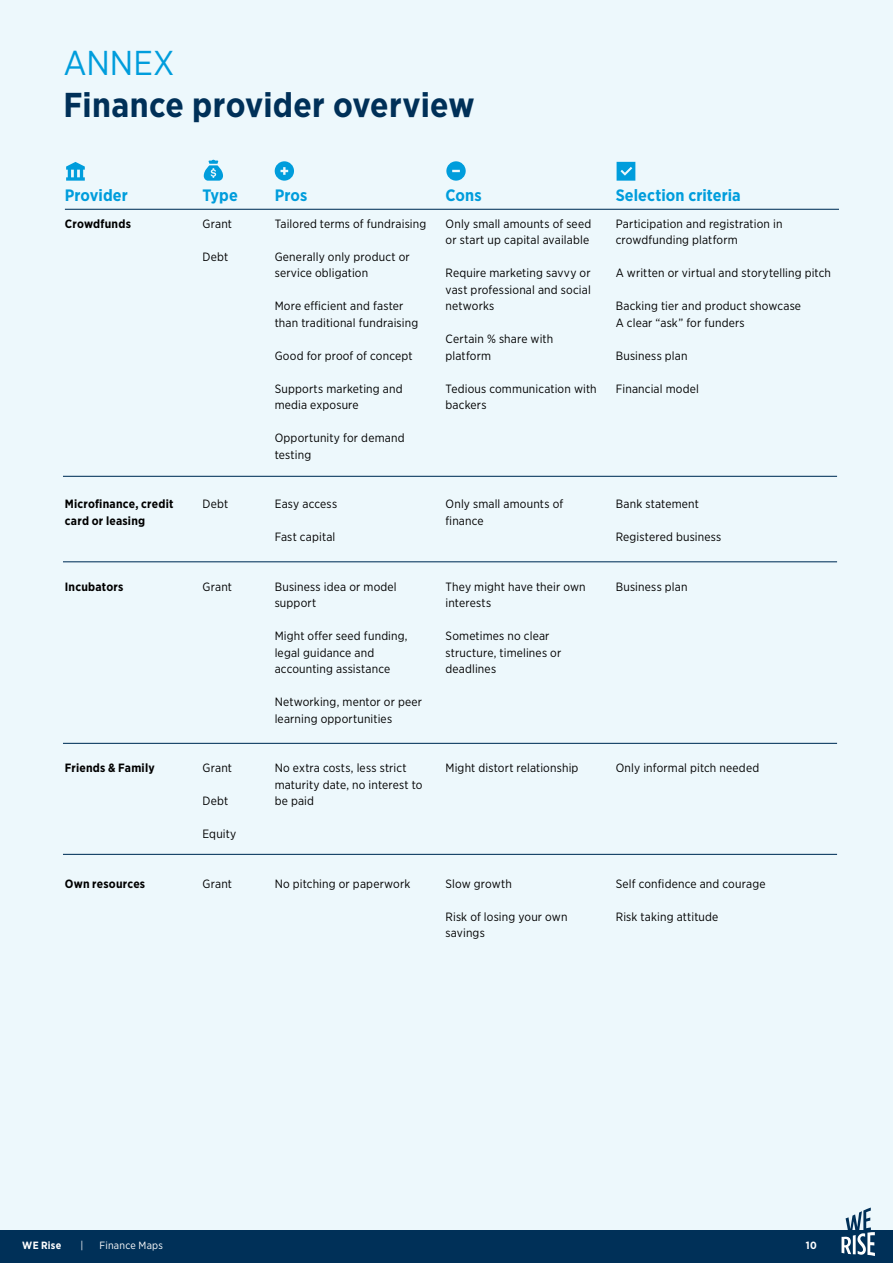
<style>
.page{position:relative;width:893px;height:1263px;background:#edf8fc}
.page>*{position:absolute;margin:0;border:0;box-sizing:border-box;transform-origin:0 0}
.t1{font:700 34.5px "Gotham Narrow";letter-spacing:.005em;color:#003058}
.t2{font:34.5px "Gotham Narrow";letter-spacing:.005em;color:#009ddc}
.t3{font:700 16.5px "Gotham Narrow";letter-spacing:.005em;color:#009ddc}
.t4{font:12px/16.5px "Gotham Narrow";letter-spacing:.015em;color:#000}
.t5{font:700 12px/16.5px "Gotham Narrow";letter-spacing:.02em;color:#000}
.t6{font:10.5px "Gotham Narrow";letter-spacing:.02em;color:#fff}
.t7{font:700 10.5px "Gotham Narrow";letter-spacing:.02em;color:#fff}
</style>
<div class="page">
<hr style="left:63px;top:476px;width:774px;height:1px;background:#003058">
<hr style="left:63px;top:561px;width:774px;height:1px;background:#003058">
<hr style="left:63px;top:743px;width:774px;height:1px;background:#003058">
<hr style="left:63px;top:854px;width:774px;height:1px;background:#003058">
<div style="left:0;top:1230px;width:893px;height:33px;background:#003058"></div>
<svg style="left:841px;top:1207px;width:34px;height:49px"></svg>
<hr style="left:65px;top:209px;width:774px;height:1px;background:#003058">
<svg style="left:66px;top:162px;width:19px;height:19px"></svg>
<svg style="left:446px;top:161px;width:20px;height:20px"></svg>
<svg style="left:275px;top:161px;width:19px;height:20px"></svg>
<svg style="left:617px;top:162px;width:18px;height:19px"></svg>
<svg style="left:204px;top:160px;width:19px;height:21px"></svg>
<h1 class="t2" style="left:63px;top:41px;width:113px">ANNEX</h1>
<h1 class="t1" style="left:63px;top:83px;width:413px">Finance provider overview</h1>
<h2 class="t3" style="left:65px;top:185px;width:64px">Provider</h2>
<h2 class="t3" style="left:202px;top:185px;width:37px">Type</h2>
<h2 class="t3" style="left:275px;top:185px;width:34px">Pros</h2>
<h2 class="t3" style="left:445px;top:185px;width:38px">Cons</h2>
<h2 class="t3" style="left:616px;top:185px;width:127px">Selection criteria</h2>
<p class="t4" style="left:202px;top:215px;width:31px">Grant</p>
<p class="t4" style="left:202px;top:248px;width:27px">Debt</p>
<p class="t5" style="left:65px;top:215px;width:68px">Crowdfunds</p>
<p class="t4" style="left:275px;top:215px;width:153px">Tailored terms of fundraising</p>
<p class="t4" style="left:275px;top:248px;width:137px">Generally only product or service obligation</p>
<p class="t4" style="left:275px;top:297px;width:145px">More efficient and faster than traditional fundraising</p>
<p class="t4" style="left:275px;top:347px;width:139px">Good for proof of concept</p>
<p class="t4" style="left:275px;top:380px;width:129px">Supports marketing and media exposure</p>
<p class="t4" style="left:275px;top:429px;width:131px">Opportunity for demand testing</p>
<p class="t4" style="left:275px;top:495px;width:64px">Easy access</p>
<p class="t4" style="left:275px;top:528px;width:62px">Fast capital</p>
<p class="t4" style="left:275px;top:578px;width:123px">Business idea or model support</p>
<p class="t4" style="left:275px;top:627px;width:134px">Might offer seed funding, legal guidance and accounting assistance</p>
<p class="t4" style="left:275px;top:693px;width:149px">Networking, mentor or peer learning opportunities</p>
<p class="t4" style="left:275px;top:759px;width:149px">No extra costs, less strict maturity date, no interest to be paid</p>
<p class="t4" style="left:446px;top:215px;width:147px">Only small amounts of seed or start up capital available</p>
<p class="t4" style="left:446px;top:264px;width:147px;text-align:justify">Require marketing savvy or vast professional and social networks</p>
<p class="t4" style="left:446px;top:330px;width:109px">Certain % share with platform</p>
<p class="t4" style="left:446px;top:380px;width:153px">Tedious communication with backers</p>
<p class="t4" style="left:616px;top:215px;width:168px">Participation and registration in crowdfunding platform</p>
<p class="t4" style="left:616px;top:264px;width:217px">A written or virtual and storytelling pitch</p>
<p class="t4" style="left:616px;top:297px;width:187px">Backing tier and product showcase<br>A clear “ask” for funders</p>
<p class="t4" style="left:616px;top:347px;width:73px">Business plan</p>
<p class="t4" style="left:616px;top:380px;width:85px">Financial model</p>
<p class="t5" style="left:65px;top:495px;width:110px">Microfinance, credit card or leasing</p>
<p class="t4" style="left:446px;top:495px;width:119px">Only small amounts of finance</p>
<p class="t4" style="left:202px;top:495px;width:27px">Debt</p>
<p class="t4" style="left:616px;top:495px;width:85px">Bank statement</p>
<p class="t4" style="left:616px;top:528px;width:107px">Registered business</p>
<p class="t4" style="left:616px;top:578px;width:73px">Business plan</p>
<p class="t5" style="left:65px;top:578px;width:60px">Incubators</p>
<p class="t4" style="left:446px;top:578px;width:142px">They might have their own interests</p>
<p class="t4" style="left:446px;top:627px;width:117px">Sometimes no clear structure, timelines or deadlines</p>
<p class="t4" style="left:202px;top:578px;width:31px">Grant</p>
<p class="t4" style="left:616px;top:759px;width:145px">Only informal pitch needed</p>
<p class="t5" style="left:65px;top:759px;width:91px">Friends &amp; Family</p>
<p class="t4" style="left:446px;top:759px;width:134px">Might distort relationship</p>
<p class="t4" style="left:202px;top:759px;width:31px">Grant</p>
<p class="t4" style="left:202px;top:792px;width:27px">Debt</p>
<p class="t4" style="left:202px;top:825px;width:35px">Equity</p>
<p class="t4" style="left:202px;top:875px;width:31px">Grant</p>
<p class="t4" style="left:616px;top:875px;width:151px">Self confidence and courage</p>
<p class="t4" style="left:616px;top:908px;width:104px">Risk taking attitude</p>
<p class="t4" style="left:275px;top:875px;width:137px">No pitching or paperwork</p>
<p class="t4" style="left:446px;top:875px;width:68px">Slow growth</p>
<p class="t4" style="left:446px;top:908px;width:123px">Risk of losing your own savings</p>
<p class="t5" style="left:65px;top:875px;width:82px">Own resources</p>
<p class="t7" style="left:22px;top:1238px;width:40px">WE Rise</p>
<p class="t6" style="left:80px;top:1238px;width:4px">|</p>
<p class="t6" style="left:100px;top:1238px;width:65px">Finance Maps</p>
<p class="t7" style="left:806px;top:1238px;width:12px">10</p>
</div>
